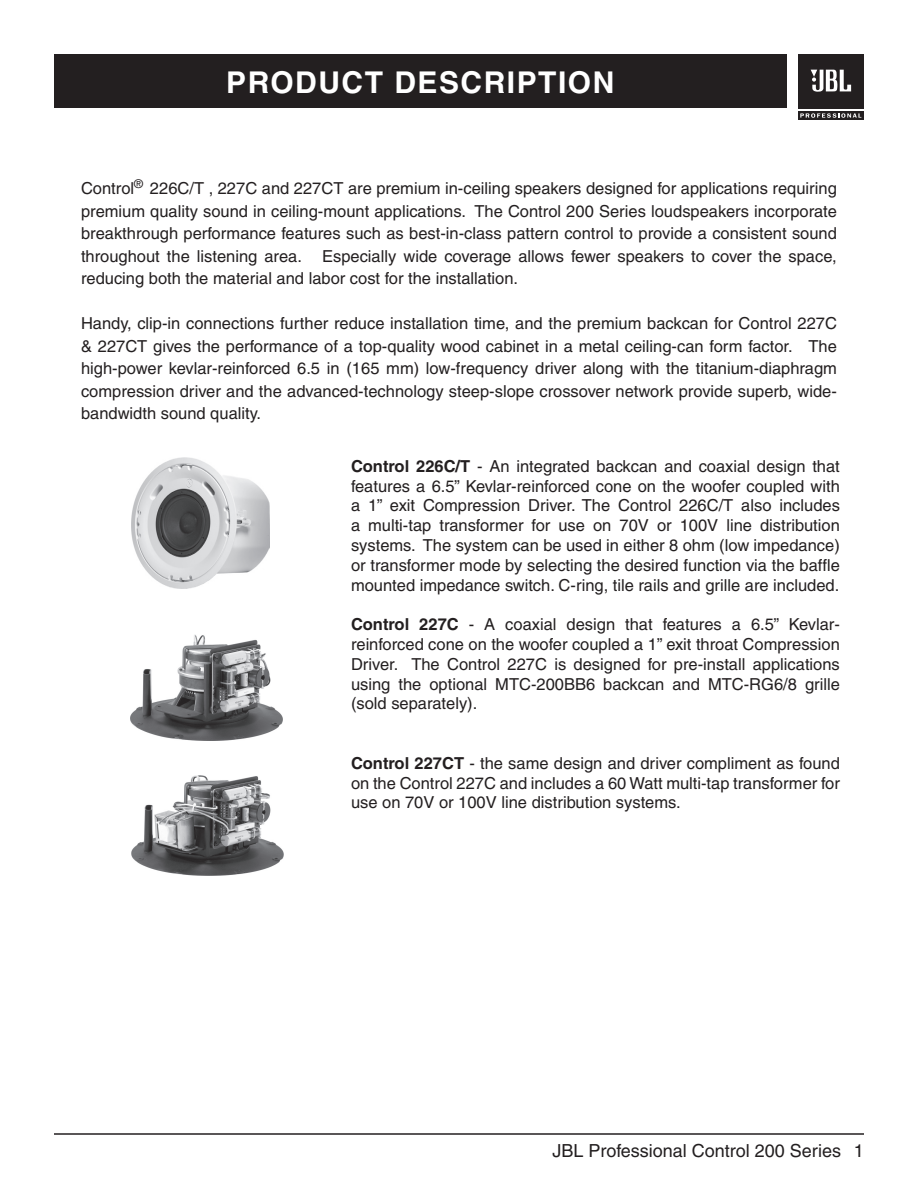
<style>
.page{position:relative;width:918px;height:1188px;background:#fff}
.page>*{position:absolute;margin:0;border:0;box-sizing:border-box;transform-origin:0 0}
.t1{font:700 30px "Helvetica";letter-spacing:.05em;color:#fff}
.t2{font:18px "Helvetica";color:#231f20}
.t3{font:16.5px/19.8px "Helvetica";color:#231f20;text-align:justify}
.s1{font-weight:700}
</style>
<div class="page">
<div style="left:798px;top:111px;width:65px;height:9px;background:#231f20"></div>
<div style="left:798px;top:54px;width:65px;height:54px;background:#231f20"></div>
<svg style="left:811px;top:70px;width:40px;height:22px"></svg>
<svg style="left:800px;top:113px;width:61px;height:5px"></svg>
<hr style="left:54px;top:1133px;width:810px;height:2px;background:#231f20">
<div style="left:54px;top:54px;width:733px;height:54px;background:#231f20"></div>
<img style="left:131px;top:457px;width:139px;height:132px">
<img style="left:131px;top:635px;width:152px;height:106px">
<img style="left:131px;top:775px;width:152px;height:101px">
<h1 class="t1" style="left:226px;top:64px;width:390px">PRODUCT DESCRIPTION</h1>
<p class="t3" style="left:81px;top:177px;width:757px;line-height:22.5px">Control<sup>®</sup> 226C/T , 227C and 227CT are premium in-ceiling speakers designed for applications requiring premium quality sound in ceiling-mount applications. The Control 200 Series loudspeakers incorporate breakthrough performance features such as best-in-class pattern control to provide a consistent sound throughout the listening area. Especially wide coverage allows fewer speakers to cover the space, reducing both the material and labor cost for the installation.</p>
<p class="t3" style="left:81px;top:312px;width:758px;line-height:22.5px">Handy, clip-in connections further reduce installation time, and the premium backcan for Control 227C &amp; 227CT gives the performance of a top-quality wood cabinet in a metal ceiling-can form factor. The high-power kevlar-reinforced 6.5 in (165 mm) low-frequency driver along with the titanium-diaphragm compression driver and the advanced-technology steep-slope crossover network provide superb, wide&shy;bandwidth sound quality.</p>
<p class="t3" style="left:351px;top:456px;width:490px"><span class="s1">Control 226C/T</span> - An integrated backcan and coaxial design that features a 6.5” Kevlar-reinforced cone on the woofer coupled with a 1” exit Compression Driver. The Control 226C/T also includes a multi-tap transformer for use on 70V or 100V line distribution systems. The system can be used in either 8 ohm (low impedance) or transformer mode by selecting the desired function via the baffle mounted impedance switch. C-ring, tile rails and grille are included.</p>
<p class="t3" style="left:351px;top:614px;width:490px"><span class="s1">Control 227C</span> - A coaxial design that features a 6.5” Kevlar&shy;reinforced cone on the woofer coupled a 1” exit throat Compression Driver. The Control 227C is designed for pre-install applications using the optional MTC-200BB6 backcan and MTC-RG6/8 grille (sold separately).</p>
<p class="t3" style="left:351px;top:753px;width:490px"><span class="s1">Control 227CT</span> - the same design and driver compliment as found on the Control 227C and includes a 60 Watt multi-tap transformer for use on 70V or 100V line distribution systems.</p>
<p class="t2" style="left:552px;top:1140px;width:290px">JBL Professional Control 200 Series</p>
<p class="t2" style="left:854px;top:1141px;width:12px">1</p>
</div>
